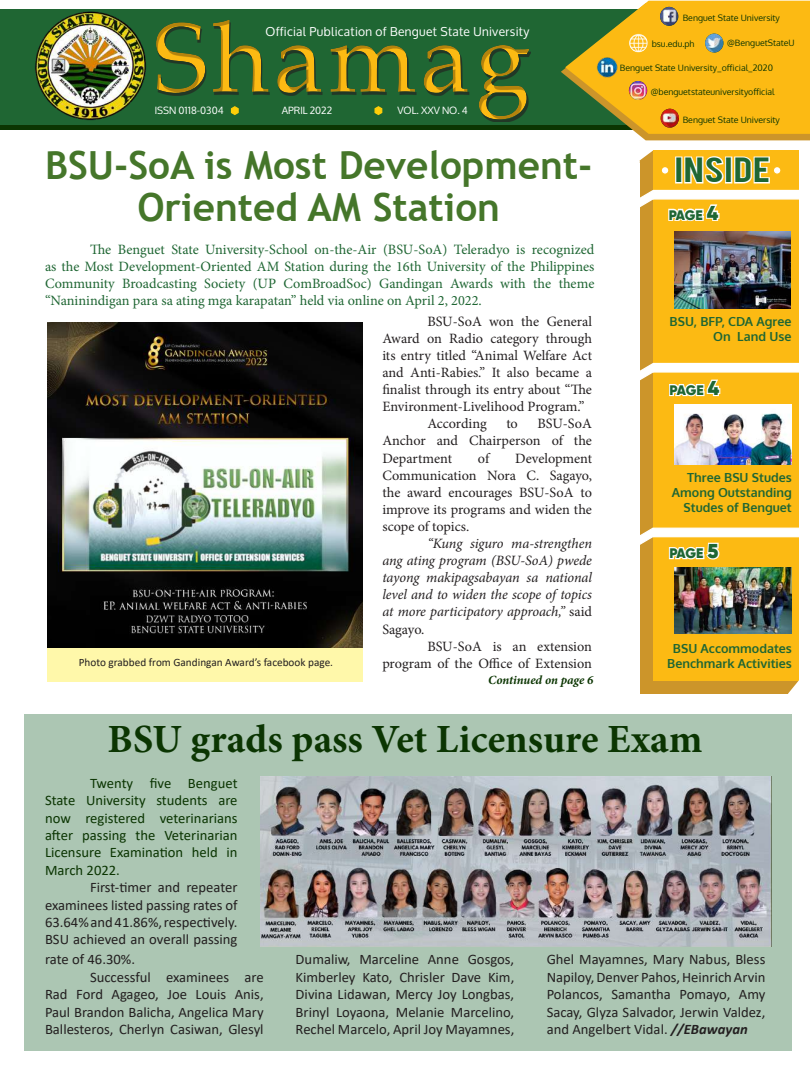
<style>
.page{position:relative;width:810px;height:1080px;background:#fff}
.page>*{position:absolute;margin:0;border:0;box-sizing:border-box;transform-origin:0 0}
.t1{font:98.75px "Book Antiqua";letter-spacing:.05em;color:#fcba13}
.t2{font:700 40px "Minion Pro";color:#0b3502}
.t3{font:700 38.75px/41.2px "Trebuchet MS";color:#45762a;text-align:center}
.t4{font:27.5px "Bebas";letter-spacing:.025em;color:#1f6633;scale:1.31 1}
.t5{font:14.5px/17.4px "Calibri";color:#231f20;text-align:justify}
.t6{font:14.5px/17.4px "Calibri";color:#0b3502;text-align:justify}
.t7{font:14.25px/17.1px "Minion Pro";color:#231f20;text-align:justify}
.t8{font:14.25px/17.1px "Minion Pro";color:#1f6633;text-align:justify}
.t9{font:italic 14.25px/17.1px "Minion Pro";letter-spacing:-.01em;color:#231f20;text-align:justify}
.t10{font:900 13.75px "Gilroy";letter-spacing:-.025em;color:#1f6633}
.t11{font:700 12.5px/15px "Oxygen";color:#1f6633;text-align:right}
.t12{font:italic 700 12.5px "Minion Pro";color:#0b3502}
.t13{font:12.25px "Oxygen";letter-spacing:.03em;color:#fff}
.t14{font:11.25px "Calibri";color:#231f20}
.t15{font:10px "Oxygen";color:#fff}
.t16{font:8.75px "Oxygen";color:#0b3502}
.s1{font-style:normal}
.s2{font-size:20px}
.s3{font-weight:700;font-style:italic}
</style>
<div class="page">
<div style="left:24px;top:714px;width:768px;height:337px;background:#acc6b3"></div>
<div style="left:0;top:14px;width:810px;height:116px;background:#0b3502"></div>
<div style="left:0;top:9px;width:810px;height:116px;background:#1f6633"></div>
<div style="left:627px;top:1px;width:183px;height:139px;background:#fcba13"></div>
<div style="left:140px;top:0;width:505px;height:125px;background:#231f20;opacity:.33"></div>
<img style="left:35px;top:8px;width:114px;height:116px">
<svg style="left:230px;top:105px;width:10px;height:11px"></svg>
<svg style="left:374px;top:105px;width:9px;height:11px"></svg>
<img style="left:660px;top:7px;width:18px;height:19px;border-radius:9px">
<img style="left:705px;top:34px;width:18px;height:19px;border-radius:9px">
<img style="left:629px;top:81px;width:18px;height:19px;border-radius:9px">
<img style="left:594px;top:55px;width:24px;height:25px">
<img style="left:661px;top:109px;width:18px;height:19px;border-radius:9px">
<img style="left:629px;top:33px;width:19px;height:20px;border-radius:10px">
<div style="left:640px;top:161px;width:158px;height:533px;background:#cc952a"></div>
<div style="left:653px;top:150px;width:145px;height:531px;background:#fcba13"></div>
<div style="left:653px;top:190px;width:149px;height:10px;background:#fff;border:1px solid #fff"></div>
<svg style="left:640px;top:189px;width:18px;height:19px"></svg>
<div style="left:653px;top:363px;width:149px;height:10px;background:#fff;border:1px solid #fff"></div>
<svg style="left:640px;top:362px;width:18px;height:19px"></svg>
<div style="left:653px;top:528px;width:149px;height:9px;background:#fff"></div>
<svg style="left:640px;top:527px;width:18px;height:18px"></svg>
<div style="left:675px;top:157px;width:7px;height:27px;border:2px solid #fff"></div>
<svg style="left:684px;top:156px;width:40px;height:28px"></svg>
<div style="left:725px;top:157px;width:7px;height:27px;border:2px solid #fff"></div>
<svg style="left:734px;top:156px;width:36px;height:28px"></svg>
<div style="left:661px;top:167px;width:8px;height:7px;background:#fff;border-radius:50%"></div>
<div style="left:661px;top:166px;width:8px;height:9px;border:1px solid #fcba13;border-radius:50%"></div>
<div style="left:773px;top:167px;width:8px;height:7px;background:#fff;border-radius:50%"></div>
<div style="left:773px;top:166px;width:9px;height:9px;border:1px solid #fcba13;border-radius:50%"></div>
<svg style="left:788px;top:680px;width:11px;height:14px"></svg>
<svg style="left:639px;top:150px;width:24px;height:24px"></svg>
<img style="left:260px;top:777px;width:511px;height:170px">
<img style="left:47px;top:322px;width:315px;height:326px">
<img style="left:675px;top:232px;width:116px;height:77px">
<img style="left:675px;top:567px;width:116px;height:66px">
<img style="left:675px;top:405px;width:117px;height:59px">
<svg style="left:668px;top:204px;width:52px;height:18px"></svg>
<svg style="left:669px;top:379px;width:52px;height:18px"></svg>
<svg style="left:668px;top:542px;width:52px;height:18px"></svg>
<div style="left:47px;top:648px;width:315px;height:34px;background:#fff8aa"></div>
<h1 class="t1" style="left:155px;top:-11px;width:376px">Shamag</h1>
<p class="t13" style="left:266px;top:25px;width:265px">Official Publication of Benguet State University</p>
<p class="t15" style="left:155px;top:105px;width:70px">ISSN 0118-0304</p>
<p class="t15" style="left:282px;top:105px;width:52px">APRIL 2022</p>
<p class="t15" style="left:397px;top:105px;width:72px">VOL. XXV NO. 4</p>
<h3 class="t3" style="left:45px;top:145px;width:549px">BSU-SoA is Most Development-<br>Oriented AM Station</h3>
<p class="t8" style="left:45px;top:241px;width:551px;text-indent:45px">The Benguet State University-School on-the-Air (BSU-SoA) Teleradyo is recognized as the Most Development-Oriented AM Station during the 16th University of the Philippines Community Broadcasting Society (UP ComBroadSoc) Gandingan Awards with the theme “Naninindigan para sa ating mga karapatan” held via online on April 2, 2022.</p>
<p class="t7" style="left:427px;top:313px;width:166px">BSU-SoA won the General</p>
<p class="t7" style="left:382px;top:330px;width:211px">Award on Radio category through</p>
<p class="t7" style="left:382px;top:347px;width:211px">its entry titled “Animal Welfare Act</p>
<p class="t7" style="left:382px;top:364px;width:211px">and Anti-Rabies.” It also became a</p>
<p class="t7" style="left:382px;top:381px;width:211px">finalist through its entry about “The</p>
<p class="t7" style="left:382px;top:398px;width:204px">Environment-Livelihood Program.”</p>
<p class="t7" style="left:427px;top:415px;width:61px">According</p>
<p class="t7" style="left:506px;top:415px;width:13px">to</p>
<p class="t7" style="left:382px;top:415px;width:211px;text-indent:155px">BSU-SoA Anchor and Chairperson of the Department</p>
<p class="t7" style="left:382px;top:450px;width:211px;text-indent:133px">Development Communication Nora C. Sagayo, the award encourages BSU-SoA to improve its programs and widen the scope of topics.</p>
<p class="t9" style="left:382px;top:535px;width:211px;text-indent:45px">“Kung siguro ma-strengthen ang ating program (BSU-SoA) pwede tayong makipagsabayan sa national level and to widen the scope of topics at more participatory approach,” <span class="s1">said Sagayo.</span></p>
<p class="t7" style="left:382px;top:638px;width:211px;text-align:right">BSU-SoA is an extension program of the Office of Extension</p>
<p class="t12" style="left:488px;top:671px;width:106px">Continued on page 6</p>
<p class="t7" style="left:478px;top:450px;width:13px">of</p>
<p class="t14" style="left:79px;top:655px;width:256px">Photo grabbed from Gandingan Award’s facebook page.</p>
<p class="t16" style="left:683px;top:12px;width:99px">Benguet State University</p>
<p class="t16" style="left:727px;top:37px;width:69px">@BenguetStateU</p>
<p class="t16" style="left:651px;top:86px;width:125px">@benguetstateuniversityofficial</p>
<p class="t16" style="left:652px;top:38px;width:44px">bsu.edu.ph</p>
<p class="t16" style="left:620px;top:62px;width:155px">Benguet State University_official_2020</p>
<p class="t16" style="left:683px;top:114px;width:99px">Benguet State University</p>
<h3 class="t4" style="left:675px;top:150px;width:74px">INSIDE</h3>
<p class="t10" style="left:669px;top:206px;width:51px">PAGE <span class="s2">4</span></p>
<p class="t11" style="left:670px;top:314px;width:123px">BSU, BFP, CDA Agree<br>On Land Use</p>
<p class="t10" style="left:670px;top:381px;width:51px">PAGE <span class="s2">4</span></p>
<p class="t11" style="left:672px;top:470px;width:121px">Three BSU Studes<br>Among Outstanding<br>Studes of Benguet</p>
<p class="t10" style="left:669px;top:544px;width:51px">PAGE <span class="s2">5</span></p>
<p class="t11" style="left:667px;top:642px;width:126px;text-align:center">BSU Accommodates<br>Benchmark Activities</p>
<h2 class="t2" style="left:108px;top:711px;width:596px">BSU grads pass Vet Licensure Exam</h2>
<p class="t6" style="left:45px;top:774px;width:194px;text-indent:45px">Twenty five Benguet State University students are now registered veterinarians after passing the Veterinarian Licensure Examination held in March 2022.</p>
<p class="t5" style="left:45px;top:878px;width:194px;text-indent:45px">First-timer and repeater examinees listed passing rates of 63.64% and 41.86%, respectively.<br>BSU achieved an overall passing</p>
<p class="t5" style="left:45px;top:951px;width:92px">rate of 46.30%.</p>
<p class="t5" style="left:90px;top:968px;width:175px">Successful examinees are</p>
<p class="t5" style="left:45px;top:985px;width:220px">Rad Ford Agageo, Joe Louis Anis,</p>
<p class="t5" style="left:45px;top:1003px;width:220px">Paul Brandon Balicha, Angelica Mary</p>
<p class="t5" style="left:45px;top:1020px;width:220px">Ballesteros, Cherlyn Casiwan, Glesyl</p>
<p class="t5" style="left:296px;top:951px;width:220px">Dumaliw, Marceline Anne Gosgos, Kimberley Kato, Chrisler Dave Kim, Divina Lidawan, Mercy Joy Longbas, Brinyl Loyaona, Melanie Marcelino, Rechel Marcelo, April Joy Mayamnes,</p>
<p class="t5" style="left:547px;top:951px;width:220px">Ghel Mayamnes, Mary Nabus, Bless Napiloy, Denver Pahos, Heinrich Arvin Polancos, Samantha Pomayo, Amy Sacay, Glyza Salvador, Jerwin Valdez, and Angelbert Vidal. <span class="s3">//EBawayan</span></p>
</div>
